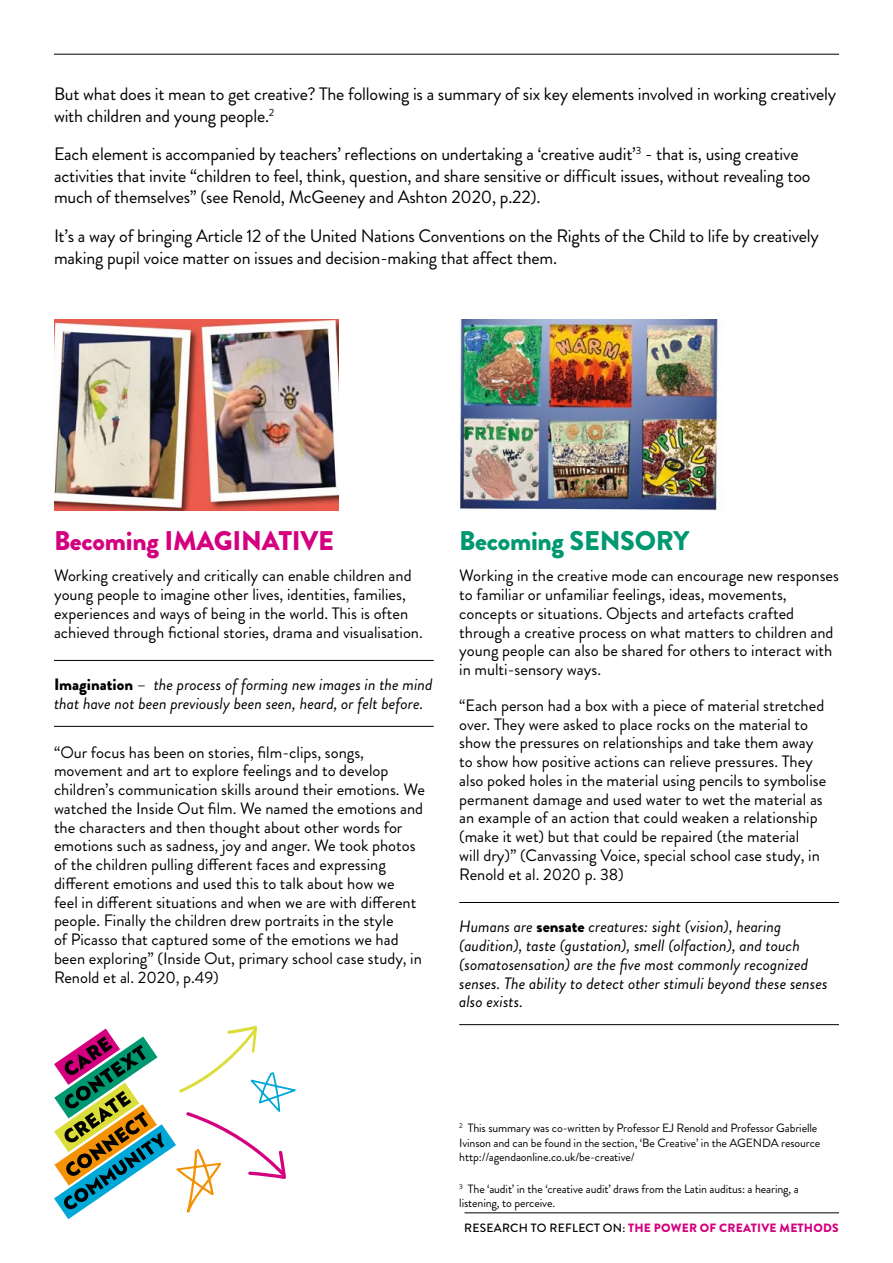
<style>
.page{position:relative;width:893px;height:1263px;background:#fff}
.page>*{position:absolute;margin:0;border:0;box-sizing:border-box;transform-origin:0 0}
.t1{font:900 27px "Brandon Grotesque";letter-spacing:-.01em;color:#d4007f}
.t2{font:900 27px "Brandon Grotesque";letter-spacing:-.01em;color:#009870}
.t3{font:18px/21.6px "Brandon Grotesque";letter-spacing:-.01em;color:#000}
.t4{font:16.5px/18.8px "Brandon Grotesque";color:#000}
.t5{font:italic 16.5px/18.8px "Brandon Grotesque";color:#000}
.t6{font:12px/14.4px "Brandon Grotesque";letter-spacing:-.01em;color:#000}
.t7{font:900 12px "Brandon Grotesque";letter-spacing:.02em;color:#d4007f}
.s1{font-weight:900;font-style:normal}
.s2{font-style:normal}
.s3{font-weight:500;color:#000}
</style>
<div class="page">
<hr style="left:54px;top:54px;width:785px;height:1px;background:#000">
<svg style="left:54px;top:1025px;width:242px;height:194px"></svg>
<hr style="left:54px;top:660px;width:380px;height:1px;background:#000">
<hr style="left:54px;top:726px;width:380px;height:1px;background:#000">
<hr style="left:459px;top:902px;width:380px;height:1px;background:#000">
<hr style="left:459px;top:1024px;width:380px;height:1px;background:#000">
<hr style="left:465px;top:1212px;width:374px;height:1px;background:#000">
<img style="left:459px;top:319px;width:261px;height:191px">
<img style="left:54px;top:319px;width:285px;height:191px">
<p class="t3" style="left:54px;top:83px;width:784px">But what does it mean to get creative? The following is a summary of six key elements involved in working creatively with children and young people.<sup>2</sup></p>
<p class="t3" style="left:54px;top:143px;width:758px">Each element is accompanied by teachers’ reflections on undertaking a ‘creative audit’<sup>3</sup> - that is, using creative activities that invite “children to feel, think, question, and share sensitive or difficult issues, without revealing too much of themselves” (see Renold, McGeeney and Ashton 2020, p.22).</p>
<p class="t3" style="left:54px;top:225px;width:766px">It’s a way of bringing Article 12 of the United Nations Conventions on the Rights of the Child to life by creatively making pupil voice matter on issues and decision-making that affect them.</p>
<h1 class="t1" style="left:54px;top:521px;width:281px">Becoming IMAGINATIVE</h1>
<p class="t4" style="left:54px;top:566px;width:370px">Working creatively and critically can enable children and young people to imagine other lives, identities, families, experiences and ways of being in the world. This is often achieved through fictional stories, drama and visualisation.</p>
<p class="t5" style="left:54px;top:676px;width:380px"><span class="s1">Imagination</span> <span class="s2">–</span> the process of forming new images in the mind that have not been previously been seen, heard, or felt before.</p>
<p class="t4" style="left:54px;top:743px;width:372px">“Our focus has been on stories, film-clips, songs, movement and art to explore feelings and to develop children’s communication skills around their emotions. We watched the Inside Out film. We named the emotions and the characters and then thought about other words for emotions such as sadness, joy and anger. We took photos of the children pulling different faces and expressing different emotions and used this to talk about how we<br>feel in different situations and when we are with different people. Finally the children drew portraits in the style<br>of Picasso that captured some of the emotions we had been exploring” (Inside Out, primary school case study, in Renold et al. 2020, p.49)</p>
<h1 class="t2" style="left:459px;top:521px;width:232px">Becoming SENSORY</h1>
<p class="t4" style="left:459px;top:566px;width:381px">Working in the creative mode can encourage new responses to familiar or unfamiliar feelings, ideas, movements, concepts or situations. Objects and artefacts crafted through a creative process on what matters to children and young people can also be shared for others to interact with in multi-sensory ways.</p>
<p class="t4" style="left:459px;top:696px;width:369px">“Each person had a box with a piece of material stretched over. They were asked to place rocks on the material to show the pressures on relationships and take them away to show how positive actions can relieve pressures. They also poked holes in the material using pencils to symbolise permanent damage and used water to wet the material as an example of an action that could weaken a relationship (make it wet) but that could be repaired (the material<br>will dry)” (Canvassing Voice, special school case study, in Renold et al. 2020 p. 38)</p>
<p class="t5" style="left:459px;top:917px;width:370px">Humans are <span class="s1">sensate</span> creatures: sight (vision), hearing (audition), taste (gustation), smell (olfaction), and touch (somatosensation) are the five most commonly recognized senses. The ability to detect other stimuli beyond these senses also exists.</p>
<p class="t6" style="left:459px;top:1121px;width:363px"><sup>2</sup> This summary was co-written by Professor EJ Renold and Professor Gabrielle<br>Ivinson and can be found in the section, ‘Be Creative’ in the AGENDA resource http://agendaonline.co.uk/be-creative/</p>
<p class="t6" style="left:459px;top:1181px;width:341px"><sup>3</sup> The ‘audit’ in the ‘creative audit’ draws from the Latin auditus: a hearing, a listening, to perceive.</p>
<p class="t7" style="left:464px;top:1219px;width:376px"><span class="s3">RESEARCH TO REFLECT ON:</span> THE POWER OF CREATIVE METHODS</p>
</div>
